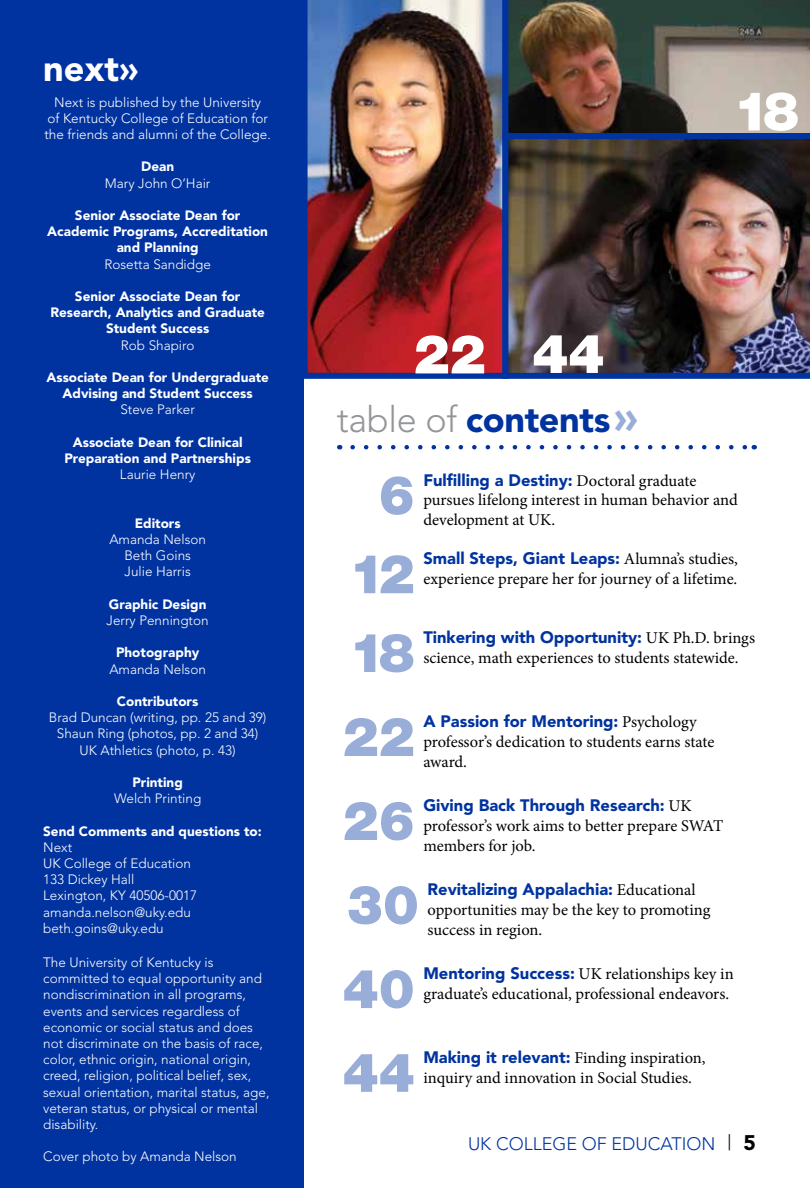
<style>
.page{position:relative;width:810px;height:1188px;background:#fff}
.page>*{position:absolute;margin:0;border:0;box-sizing:border-box;transform-origin:0 0}
.t1{font:900 54px/84px "Helvetica Neue";color:#99add9;text-align:center}
.t2{font:900 54px "Helvetica Neue";color:#fff}
.t3{font:900 36px "Avenir";letter-spacing:-.01em;color:#0033a0}
.t4{font:900 36px "Avenir";color:#fff}
.t5{font:300 18px "Avenir";color:#0033a0}
.t6{font:16.5px/19.8px "Minion Pro";color:#000}
.t7{font:900 16.5px "Avenir";color:#0033a0}
.t8{font:300 13.5px/16.2px "Avenir";color:#fff;text-align:center}
.t9{font:900 13.5px/16.2px "Avenir";color:#fff;text-align:center}
.s1{font-weight:300;color:#939598}
.s2{font-size:45px;color:#99add9}
.s3{font-family:"Minion Pro";font-weight:400;color:#000}
.s4{font-family:"Avenir";font-weight:900;color:#0033a0}
.s5{font-size:21px;color:#000}
.s6{font-weight:900;font-size:21px;color:#000}
</style>
<div class="page">
<div style="left:0;top:0;width:304px;height:1188px;background:#0033a0"></div>
<img style="left:304px;top:0;width:198px;height:379px">
<img style="left:502px;top:0;width:308px;height:133px">
<img style="left:502px;top:133px;width:308px;height:246px">
<svg style="left:353px;top:445px;width:394px;height:4px"></svg>
<h2 class="t4" style="left:43px;top:47px;width:97px">next»</h2>
<p class="t8" style="left:44px;top:94px;width:228px">Next is published by the University<br>of Kentucky College of Education for the friends and alumni of the College.</p>
<p class="t9" style="left:141px;top:158px;width:34px">Dean</p>
<p class="t8" style="left:105px;top:175px;width:107px">Mary John O’Hair</p>
<p class="t9" style="left:47px;top:207px;width:222px">Senior Associate Dean for<br>Academic Programs, Accreditation and Planning</p>
<p class="t8" style="left:105px;top:256px;width:108px">Rosetta Sandidge</p>
<p class="t9" style="left:50px;top:288px;width:216px">Senior Associate Dean for<br>Research, Analytics and Graduate<br>Student Success</p>
<p class="t8" style="left:121px;top:337px;width:75px">Rob Shapiro</p>
<p class="t9" style="left:46px;top:369px;width:224px">Associate Dean for Undergraduate<br>Advising and Student Success</p>
<p class="t8" style="left:120px;top:402px;width:76px">Steve Parker</p>
<p class="t9" style="left:64px;top:434px;width:188px">Associate Dean for Clinical<br>Preparation and Partnerships</p>
<p class="t8" style="left:120px;top:466px;width:77px">Laurie Henry</p>
<p class="t9" style="left:135px;top:515px;width:47px">Editors</p>
<p class="t8" style="left:109px;top:531px;width:98px">Amanda Nelson<br>Beth Goins<br>Julie Harris</p>
<p class="t9" style="left:109px;top:596px;width:99px">Graphic Design</p>
<p class="t8" style="left:107px;top:612px;width:104px">Jerry Pennington</p>
<p class="t9" style="left:116px;top:644px;width:85px">Photography</p>
<p class="t8" style="left:109px;top:661px;width:98px">Amanda Nelson</p>
<p class="t9" style="left:117px;top:693px;width:83px">Contributors</p>
<p class="t8" style="left:49px;top:709px;width:219px">Brad Duncan (writing, pp. 25 and 39)<br>Shaun Ring (photos, pp. 2 and 34)<br>UK Athletics (photo, p. 43)</p>
<p class="t9" style="left:132px;top:774px;width:52px">Printing</p>
<p class="t8" style="left:114px;top:790px;width:89px">Welch Printing</p>
<p class="t9" style="left:43px;top:823px;width:220px">Send Comments and questions to:</p>
<p class="t8" style="left:43px;top:839px;width:155px;text-align:left">Next<br>UK College of Education<br>133 Dickey Hall<br>Lexington, KY 40506-0017 amanda.nelson@uky.edu beth.goins@uky.edu</p>
<p class="t8" style="left:43px;top:954px;width:228px;text-align:left">The University of Kentucky is committed to equal opportunity and nondiscrimination in all programs, events and services regardless of economic or social status and does not discriminate on the basis of race, color, ethnic origin, national origin, creed, religion, political belief, sex, sexual orientation, marital status, age, veteran status, or physical or mental disability.</p>
<p class="t8" style="left:43px;top:1149px;width:195px">Cover photo by Amanda Nelson</p>
<h1 class="t2" style="left:414px;top:322px;width:192px">22 44</h1>
<h2 class="t3" style="left:337px;top:397px;width:303px"><span class="s1">table of</span> contents<span class="s2">»</span></h2>
<h1 class="t2" style="left:733px;top:79px;width:67px">18</h1>
<h1 class="t1" style="left:349px;top:456px;width:67px;line-height:78.8px">6<br>12<br>18</h1>
<p class="t7" style="left:423px;top:470px;width:274px">Fulfilling a Destiny: <span class="s3">Doctoral graduate</span></p>
<p class="t6" style="left:423px;top:490px;width:316px">pursues lifelong interest in human behavior and development at UK.</p>
<p class="t7" style="left:423px;top:549px;width:316px">Small Steps, Giant Leaps: <span class="s3">Alumna’s studies,</span></p>
<p class="t6" style="left:423px;top:569px;width:316px">experience prepare her for journey of a lifetime.</p>
<p class="t7" style="left:423px;top:627px;width:333px">Tinkering with Opportunity: <span class="s3">UK Ph.D. brings</span></p>
<p class="t6" style="left:423px;top:648px;width:317px">science, math experiences to students statewide.</p>
<p class="t7" style="left:423px;top:711px;width:275px">A Passion for Mentoring: <span class="s3">Psychology</span></p>
<p class="t6" style="left:423px;top:732px;width:293px">professor’s dedication to students earns state award.</p>
<p class="t7" style="left:423px;top:795px;width:270px">Giving Back Through Research: <span class="s3">UK</span></p>
<p class="t6" style="left:423px;top:816px;width:302px">professor’s work aims to better prepare SWAT members for job.</p>
<p class="t7" style="left:428px;top:879px;width:270px">Revitalizing Appalachia: <span class="s3">Educational</span></p>
<p class="t6" style="left:428px;top:900px;width:284px">opportunities may be the key to promoting success in region.</p>
<p class="t6" style="left:423px;top:964px;width:312px"><span class="s4">Mentoring Success:</span> UK relationships key in graduate’s educational, professional endeavors.</p>
<h1 class="t1" style="left:343px;top:695px;width:78px;text-align:justify">22<br>26<br>30<br>40<br>44</h1>
<p class="t6" style="left:423px;top:1048px;width:284px"><span class="s4">Making it relevant:</span> Finding inspiration, inquiry and innovation in Social Studies.</p>
<h3 class="t5" style="left:468px;top:1133px;width:289px">UK COLLEGE OF EDUCATION <span class="s5">|</span> <span class="s6">5</span></h3>
</div>
